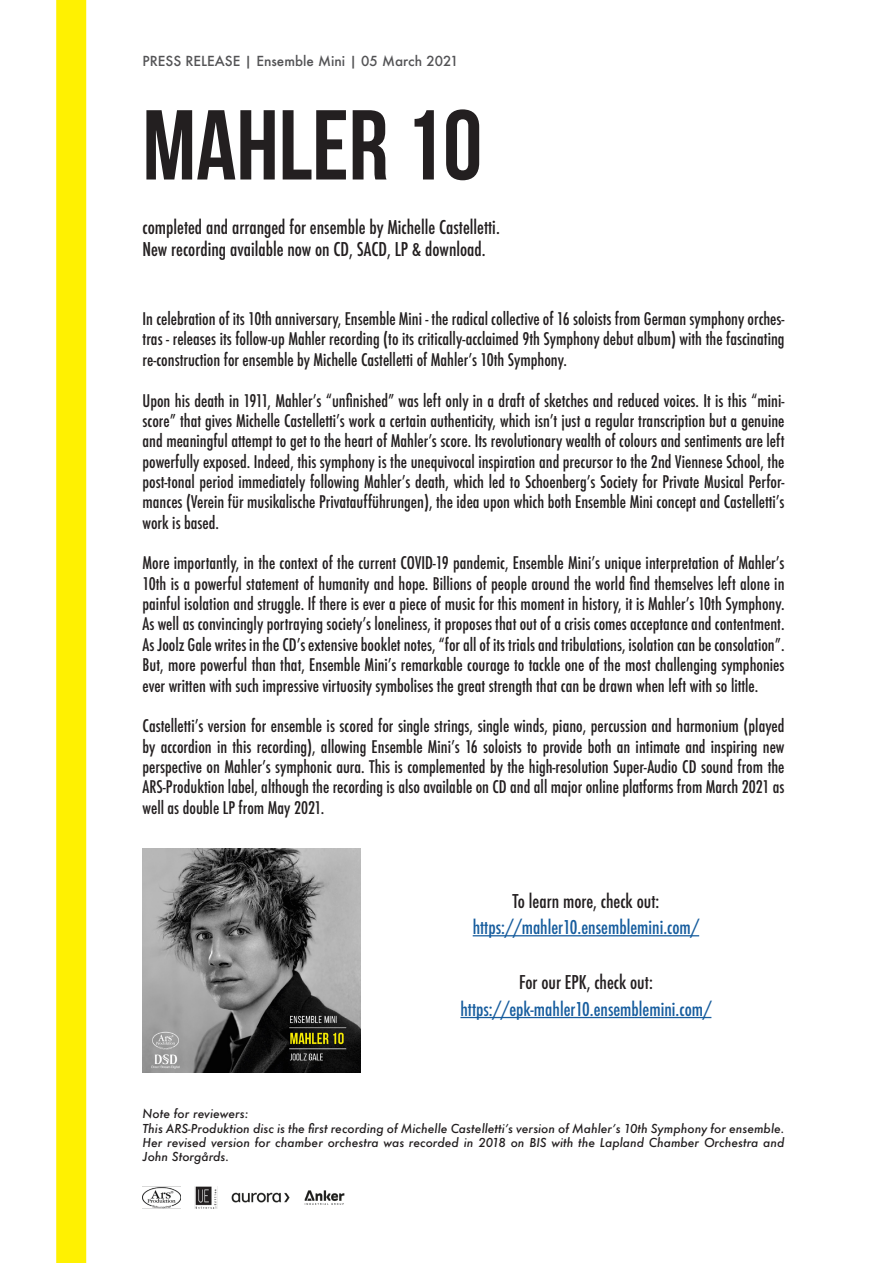
<style>
.page{position:relative;width:893px;height:1263px;background:#fff}
.page>*{position:absolute;margin:0;border:0;box-sizing:border-box;transform-origin:0 0}
.t1{font:99px "Bebas Neue";color:#231f20}
.Abschnittsuntertitel{font:500 condensed 18.45px "Futura";color:#231f20}
.Abschnittsuntertitel-2{font:500 condensed 18.45px "Futura";color:#175d9e}
.Textkörper___11pt__v{font:500 condensed 16.95px/20.4px "Futura";color:#231f20;text-align:justify}
.Textkörper___11pt__v-2{font:500 13.5px "Futura";color:#535355}
.Textkörper___11pt__v-3{font:italic 500 12px/14.4px "Futura";color:#231f20;text-align:justify}
</style>
<div class="page">
<div style="left:56px;top:0;width:30px;height:1263px;background:#fff101"></div>
<hr style="left:473px;top:935px;width:226px;height:1px;background:#175d9e">
<hr style="left:460px;top:1017px;width:251px;height:1px;background:#175d9e">
<img style="left:143px;top:1187px;width:37px;height:21px">
<img style="left:304px;top:1191px;width:41px;height:13px">
<img style="left:232px;top:1192px;width:57px;height:10px">
<img style="left:195px;top:1186px;width:23px;height:22px">
<img style="left:143px;top:848px;width:218px;height:224px">
<p class="Textkörper___11pt__v-2" style="left:143px;top:52px;width:318px">PRESS RELEASE | Ensemble Mini | 05 March 2021</p>
<p class="t1" style="left:143px;top:91px;width:341px">MAHLER 10</p>
<p class="Abschnittsuntertitel" style="left:143px;top:215px;width:359px">completed and arranged for ensemble by Michelle Castelletti.</p>
<p class="Abschnittsuntertitel" style="left:143px;top:237px;width:345px">New recording available now on CD, SACD, LP &amp; download.</p>
<p class="Textkörper___11pt__v" style="left:143px;top:309px;width:643px">In celebration of its 10th anniversary, Ensemble Mini - the radical collective of 16 soloists from German symphony orches&shy;tras - releases its follow-up Mahler recording (to its critically-acclaimed 9th Symphony debut album) with the fascinating re-construction for ensemble by Michelle Castelletti of Mahler’s 10th Symphony.</p>
<p class="Textkörper___11pt__v" style="left:143px;top:390px;width:643px">Upon his death in 1911, Mahler’s “unfinished” was left only in a draft of sketches and reduced voices. It is this “mini&shy;score” that gives Michelle Castelletti’s work a certain authenticity, which isn’t just a regular transcription but a genuine and meaningful attempt to get to the heart of Mahler’s score. Its revolutionary wealth of colours and sentiments are left powerfully exposed. Indeed, this symphony is the unequivocal inspiration and precursor to the 2nd Viennese School, the post-tonal period immediately following Mahler’s death, which led to Schoenberg’s Society for Private Musical Perfor&shy;mances (Verein für musikalische Privataufführungen), the idea upon which both Ensemble Mini concept and Castelletti’s work is based.</p>
<p class="Textkörper___11pt__v" style="left:143px;top:553px;width:643px">More importantly, in the context of the current COVID-19 pandemic, Ensemble Mini’s unique interpretation of Mahler’s 10th is a powerful statement of humanity and hope. Billions of people around the world find themselves left alone in painful isolation and struggle. If there is ever a piece of music for this moment in history, it is Mahler’s 10th Symphony.<br>As well as convincingly portraying society’s loneliness, it proposes that out of a crisis comes acceptance and contentment.<br>As Joolz Gale writes in the CD’s extensive booklet notes, “for all of its trials and tribulations, isolation can be consolation”.<br>But, more powerful than that, Ensemble Mini’s remarkable courage to tackle one of the most challenging symphonies ever written with such impressive virtuosity symbolises the great strength that can be drawn when left with so little.</p>
<p class="Textkörper___11pt__v" style="left:143px;top:716px;width:643px">Castelletti’s version for ensemble is scored for single strings, single winds, piano, percussion and harmonium (played by accordion in this recording), allowing Ensemble Mini’s 16 soloists to provide both an intimate and inspiring new perspective on Mahler’s symphonic aura. This is complemented by the high-resolution Super-Audio CD sound from the ARS-Produktion label, although the recording is also available on CD and all major online platforms from March 2021 as well as double LP from May 2021.</p>
<p class="Abschnittsuntertitel" style="left:512px;top:889px;width:148px">To learn more, check out:</p>
<p class="Abschnittsuntertitel-2" style="left:473px;top:915px;width:228px">https://mahler10.ensemblemini.com/</p>
<p class="Abschnittsuntertitel" style="left:519px;top:971px;width:135px">For our EPK, check out:</p>
<p class="Abschnittsuntertitel-2" style="left:460px;top:997px;width:253px">https://epk-mahler10.ensemblemini.com/</p>
<p class="Textkörper___11pt__v-3" style="left:143px;top:1106px;width:107px">Note for reviewers:</p>
<p class="Textkörper___11pt__v-3" style="left:143px;top:1121px;width:643px">This ARS-Produktion disc is the first recording of Michelle Castelletti’s version of Mahler’s 10th Symphony for ensemble.<br>Her revised version for chamber orchestra was recorded in 2018 on BIS with the Lapland Chamber Orchestra and John Storgårds.</p>
</div>
